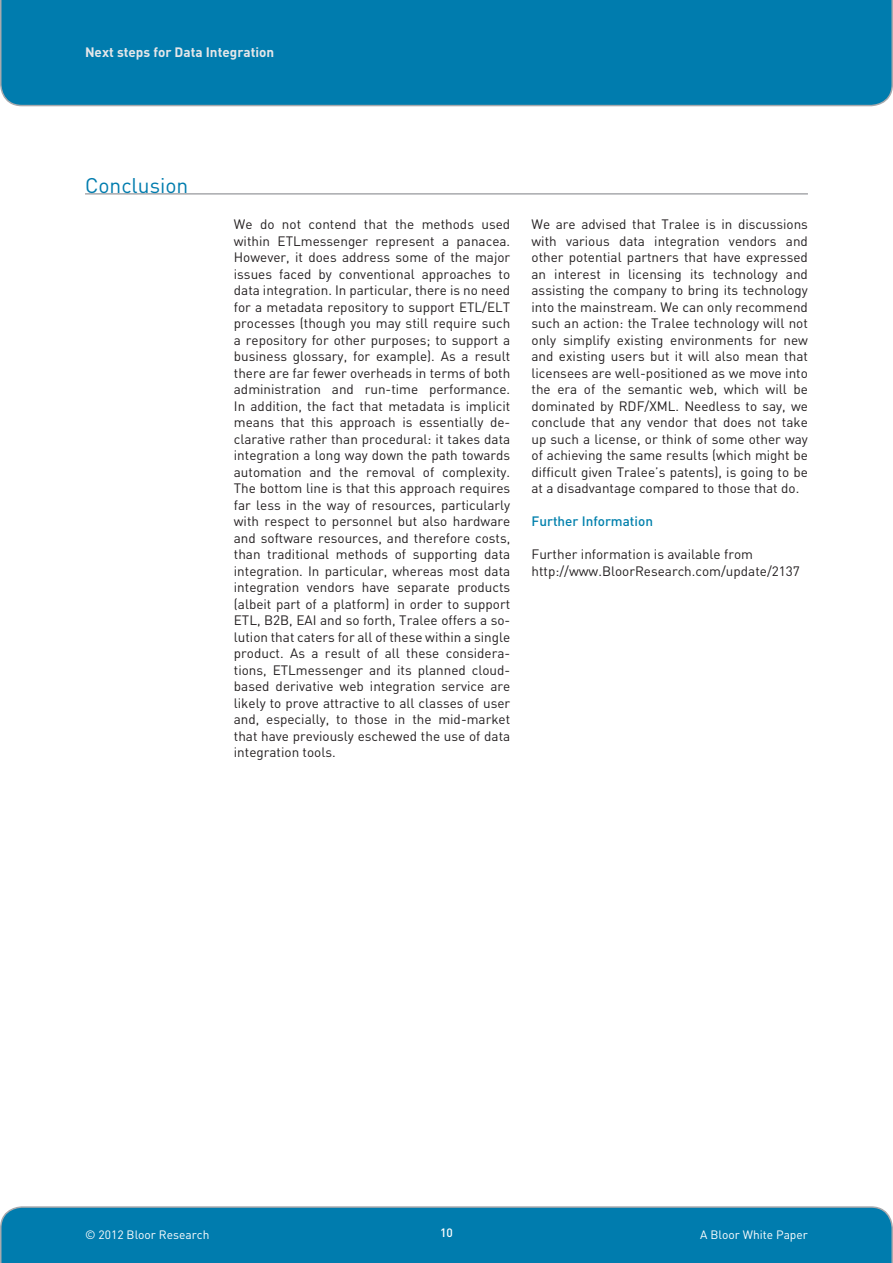
<style>
.page{position:relative;width:893px;height:1263px;background:#fff}
.page>*{position:absolute;margin:0;border:0;box-sizing:border-box;transform-origin:0 0}
.Header_-_Level_1{font:21px "DIN";color:#007cae}
.Body_copy{font:13.5px/16.5px "DIN";color:#231f20;text-align:justify}
.t1{font:700 13.5px "DIN";color:#e6e7e9}
.Header_-_Level_2{font:500 13.5px "DIN";color:#0080ac}
.t2{font:12px "DIN";color:#fff}
.t3{font:500 12px "DIN";color:#fff}
</style>
<div class="page">
<div style="left:0;top:1206px;width:893px;height:57px;background:#007cae"></div>
<div style="left:0;top:0;width:893px;height:106px;background:#007cae"></div>
<hr style="left:85px;top:193px;width:723px;height:2px;background:#a8a9ad">
<p class="t1" style="left:85px;top:45px;width:191px">Next steps for Data Integration</p>
<p class="Header_-_Level_1" style="left:85px;top:173px;width:105px">Conclusion</p>
<p class="Body_copy" style="left:234px;top:216px;width:278px">We do not contend that the methods used within ETLmessenger represent a panacea.<br>However, it does address some of the major issues faced by conventional approaches to data integration. In particular, there is no need for a metadata repository to support ETL/ELT processes (though you may still require such a repository for other purposes; to support a business glossary, for example). As a result there are far fewer overheads in terms of both administration and run-time performance.<br>In addition, the fact that metadata is implicit means that this approach is essentially de&shy;clarative rather than procedural: it takes data integration a long way down the path towards automation and the removal of complexity.<br>The bottom line is that this approach requires far less in the way of resources, particularly with respect to personnel but also hardware and software resources, and therefore costs, than traditional methods of supporting data integration. In particular, whereas most data integration vendors have separate products (albeit part of a platform) in order to support ETL, B2B, EAI and so forth, Tralee offers a so&shy;lution that caters for all of these within a single product. As a result of all these considera&shy;tions, ETLmessenger and its planned cloud&shy;based derivative web integration service are likely to prove attractive to all classes of user and, especially, to those in the mid-market that have previously eschewed the use of data integration tools.</p>
<p class="Body_copy" style="left:531px;top:216px;width:278px">We are advised that Tralee is in discussions with various data integration vendors and other potential partners that have expressed an interest in licensing its technology and assisting the company to bring its technology into the mainstream. We can only recommend such an action: the Tralee technology will not only simplify existing environments for new and existing users but it will also mean that licensees are well-positioned as we move into the era of the semantic web, which will be dominated by RDF/XML. Needless to say, we conclude that any vendor that does not take up such a license, or think of some other way of achieving the same results (which might be difficult given Tralee’s patents), is going to be at a disadvantage compared to those that do.</p>
<p class="Header_-_Level_2" style="left:531px;top:513px;width:123px">Further Information</p>
<p class="Body_copy" style="left:531px;top:546px;width:270px">Further information is available from http://www.BloorResearch.com/update/2137</p>
<p class="t2" style="left:85px;top:1228px;width:126px">© 2012 Bloor Research</p>
<p class="t3" style="left:440px;top:1225px;width:14px">10</p>
<p class="t2" style="left:700px;top:1228px;width:109px">A Bloor White Paper</p>
</div>
